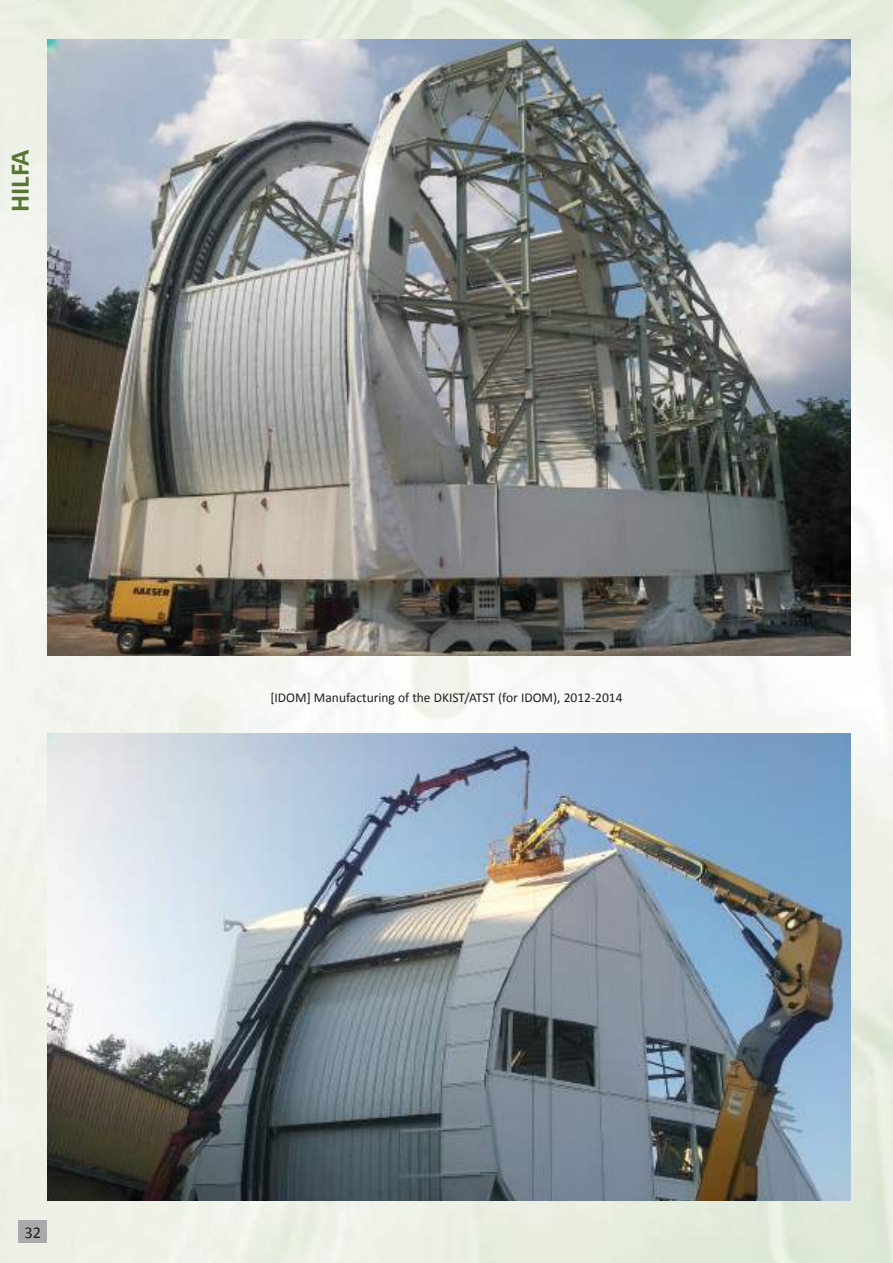
<style>
.page{position:relative;width:893px;height:1263px;background:#fff}
.page>*{position:absolute;margin:0;border:0;box-sizing:border-box;transform-origin:0 0}
.t1{font:700 27px "Calibri";color:#597533}
.t2{font:16.5px "Calibri";color:#241f1f}
.t3{font:13.5px "Calibri";color:#241f1f}
</style>
<div class="page">
<img style="left:0;top:0;width:893px;height:1263px">
<div style="left:19px;top:1221px;width:28px;height:22px;background:#aaaaac"></div>
<img style="left:47px;top:39px;width:804px;height:616px">
<img style="left:47px;top:733px;width:803px;height:468px">
<h1 class="t1" style="left:3px;top:212px;width:64px;rotate:-90deg">HILFA</h1>
<p class="t2" style="left:20px;top:1222px;width:22px">3232</p>
<p class="t3" style="left:270px;top:689px;width:354px">[IDOM] Manufacturing of the DKIST/ATST (for IDOM), 2012-2014</p>
</div>
